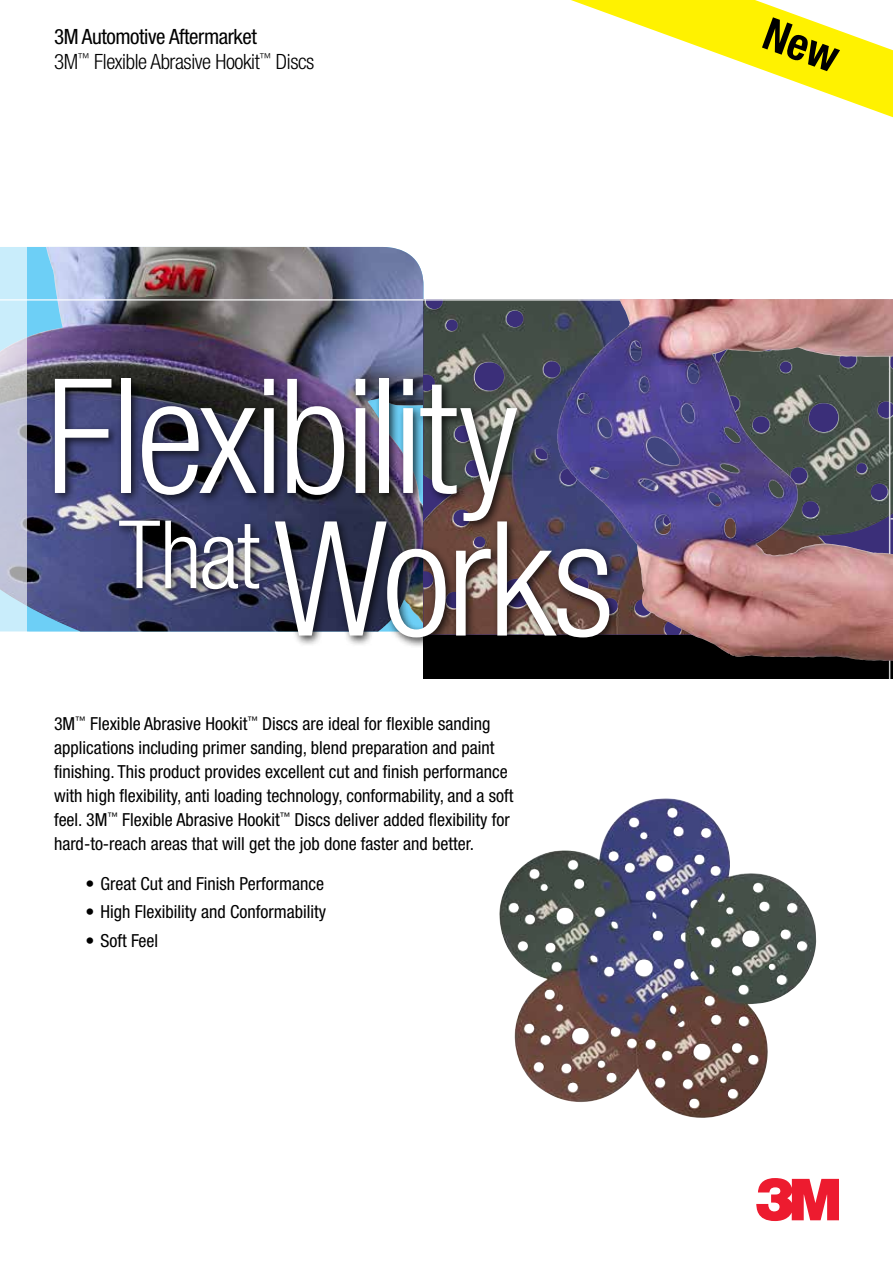
<style>
.page{position:relative;width:893px;height:1263px;background:#fff}
.page>*{position:absolute;margin:0;border:0;box-sizing:border-box;transform-origin:0 0}
.t1{font:300 condensed 159.75px/142.5px "Helvetica Neue";letter-spacing:-.025em;color:#fff}
.t2{font:300 condensed 94.35px "Helvetica Neue";color:#fff}
.t3{font:300 condensed 21.15px/25.3px "Helvetica Neue";letter-spacing:-.02em;color:#000}
.t4{font:condensed 18px/24px "Helvetica Neue";color:#000}
.s1{font-weight:400}
</style>
<div class="page">
<svg style="left:423px;top:634px;width:470px;height:45px;fill:#000"></svg>
<img style="left:0;top:247px;width:27px;height:384px">
<img style="left:27px;top:247px;width:396px;height:384px">
<img style="left:423px;top:297px;width:470px;height:337px">
<div style="left:50px;top:374px;width:478px;height:158px;background:#000;opacity:.75"></div>
<div style="left:270px;top:517px;width:350px;height:132px;background:#000;opacity:.75"></div>
<div style="left:114px;top:515px;width:156px;height:85px;background:#000;opacity:.75"></div>
<hr style="left:0;top:299px;width:893px;height:2px;background:#fff">
<hr style="left:889px;top:280px;width:1px;height:408px;background:#fff">
<img style="left:499px;top:798px;width:317px;height:320px">
<img style="left:557px;top:299px;width:115px;height:324px">
<svg style="left:756px;top:1178px;width:83px;height:43px"></svg>
<svg style="left:571px;top:0;width:322px;height:117px"></svg>
<p class="t3" style="left:54px;top:23px;width:262px"><span class="s1">3M Automotive Aftermarket<br></span>3M<sup>™</sup> Flexible Abrasive Hookit<sup>™</sup> Discs</p>
<h1 class="t1" style="left:273px;top:364px;width:343px;text-indent:-227px">Flexibility<br>Works</h1>
<h2 class="t2" style="left:119px;top:501px;width:143px">That</h2>
<p class="t4" style="left:54px;top:711px;width:461px">3M<sup>™</sup> Flexible Abrasive Hookit<sup>™</sup> Discs are ideal for flexible sanding applications including primer sanding, blend preparation and paint finishing. This product provides excellent cut and finish performance with high flexibility, anti loading technology, conformability, and a soft feel. 3M<sup>™</sup> Flexible Abrasive Hookit<sup>™</sup> Discs deliver added flexibility for hard-to-reach areas that will get the job done faster and better.</p>
<p class="t4" style="left:85px;top:871px;width:240px">• Great Cut and Finish Performance</p>
<p class="t4" style="left:85px;top:900px;width:242px">• High Flexibility and Conformability</p>
<p class="t4" style="left:85px;top:928px;width:74px">• Soft Feel</p>
</div>
